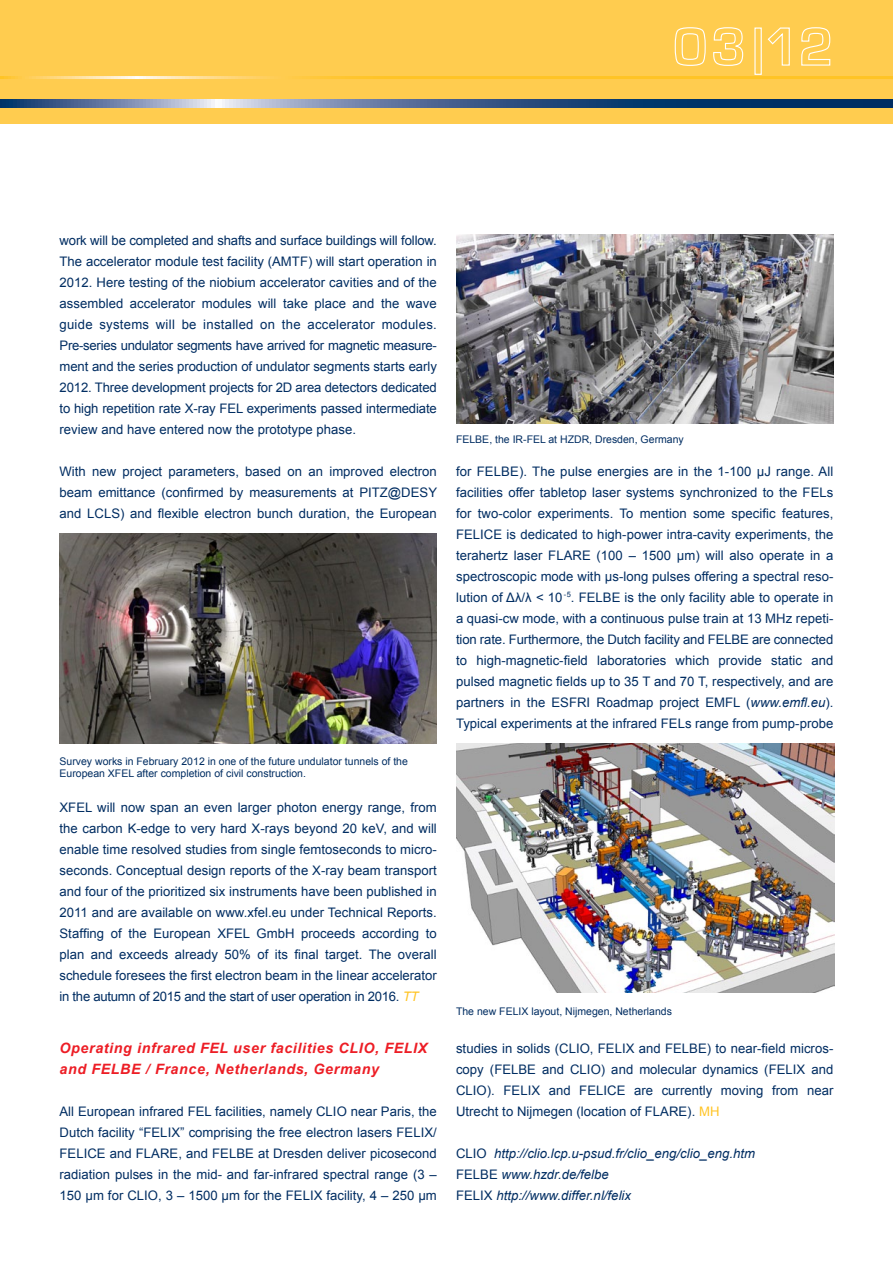
<style>
.page{position:relative;width:893px;height:1263px;background:#fff}
.page>*{position:absolute;margin:0;border:0;box-sizing:border-box;transform-origin:0 0}
.t1{font:italic 700 14.25px/21px "Arial";letter-spacing:.045em;color:#ed1d25}
.t2{font:13.2px/21px "Arial";letter-spacing:.005em;color:#002d62;text-align:justify}
.t3{font:italic 13.2px/21px "Arial";letter-spacing:.005em;color:#002d62}
.t4{font:10.5px/12px "Arial";color:#002d62}
.s1{font-style:italic;color:#ffc425}
.s2{font-style:italic}
.s3{color:#ffc425}
.s4{font-style:normal}
</style>
<div class="page">
<img style="left:457px;top:744px;width:377px;height:249px">
<img style="left:60px;top:534px;width:377px;height:210px">
<div style="left:0;top:0;width:893px;height:123px;background:#ffcc4f"></div>
<hr style="left:0;top:76px;width:893px;height:3px;background:#fff">
<svg style="left:0;top:100px;width:893px;height:8px;background:#476690"></svg>
<svg style="left:674px;top:27px;width:32px;height:39px"></svg>
<svg style="left:713px;top:27px;width:31px;height:39px"></svg>
<div style="left:754px;top:28px;width:8px;height:47px;border:1px solid #fff"></div>
<svg style="left:767px;top:27px;width:23px;height:39px"></svg>
<svg style="left:801px;top:27px;width:30px;height:39px"></svg>
<img style="left:456px;top:234px;width:377px;height:189px">
<p class="t2" style="left:60px;top:230px;width:379px">work will be completed and shafts and surface buildings will follow.<br>The accelerator module test facility (AMTF) will start operation in 2012. Here testing of the niobium accelerator cavities and of the assembled accelerator modules will take place and the wave guide systems will be installed on the accelerator modules.<br>Pre-series undulator segments have arrived for magnetic measure&shy;ment and the series production of undulator segments starts early 2012. Three development projects for 2D area detectors dedicated to high repetition rate X-ray FEL experiments passed intermediate review and have entered now the prototype phase.</p>
<p class="t2" style="left:60px;top:461px;width:379px">With new project parameters, based on an improved electron beam emittance (confirmed by measurements at PITZ@DESY and LCLS) and flexible electron bunch duration, the European</p>
<p class="t4" style="left:60px;top:756px;width:350px">Survey works in February 2012 in one of the future undulator tunnels of the<br>European XFEL after completion of civil construction.</p>
<p class="t2" style="left:60px;top:797px;width:379px">XFEL will now span an even larger photon energy range, from the carbon K-edge to very hard X-rays beyond 20 keV, and will enable time resolved studies from single femtoseconds to micro&shy;seconds. Conceptual design reports of the X-ray beam transport and four of the prioritized six instruments have been published in 2011 and are available on www.xfel.eu under Technical Reports.<br>Staffing of the European XFEL GmbH proceeds according to plan and exceeds already 50% of its final target. The overall schedule foresees the first electron beam in the linear accelerator in the autumn of 2015 and the start of user operation in 2016. <span class="s1">TT</span></p>
<p class="t1" style="left:60px;top:1038px;width:369px">Operating infrared FEL user facilities CLIO, FELIX and FELBE / France, Netherlands, Germany</p>
<p class="t2" style="left:60px;top:1101px;width:379px">All European infrared FEL facilities, namely CLIO near Paris, the Dutch facility “FELIX” comprising the free electron lasers FELIX/ FELICE and FLARE, and FELBE at Dresden deliver picosecond radiation pulses in the mid- and far-infrared spectral range (3 – 150 µm for CLIO, 3 – 1500 µm for the FELIX facility, 4 – 250 µm</p>
<p class="t4" style="left:456px;top:434px;width:229px">FELBE, the IR-FEL at HZDR, Dresden, Germany</p>
<p class="t2" style="left:456px;top:461px;width:379px">for FELBE). The pulse energies are in the 1-100 µJ range. All facilities offer tabletop laser systems synchronized to the FELs for two-color experiments. To mention some specific features, FELICE is dedicated to high-power intra-cavity experiments, the terahertz laser FLARE (100 – 1500 µm) will also operate in a spectroscopic mode with µs-long pulses offering a spectral reso&shy;lution of Δλ/λ &lt; 10 <sup>-5</sup>. FELBE is the only facility able to operate in a quasi-cw mode, with a continuous pulse train at 13 MHz repeti&shy;tion rate. Furthermore, the Dutch facility and FELBE are connected to high-magnetic-field laboratories which provide static and pulsed magnetic fields up to 35 T and 70 T, respectively, and are partners in the ESFRI Roadmap project EMFL (<span class="s2">www.emfl.eu</span>).<br>Typical experiments at the infrared FELs range from pump-probe</p>
<p class="t4" style="left:456px;top:1005px;width:217px">The new FELIX layout, Nijmegen, Netherlands</p>
<p class="t2" style="left:456px;top:1038px;width:379px">studies in solids (CLIO, FELIX and FELBE) to near-field micros&shy;copy (FELBE and CLIO) and molecular dynamics (FELIX and CLIO). FELIX and FELICE are currently moving from near Utrecht to Nijmegen (location of FLARE). <span class="s3">MH</span></p>
<p class="t3" style="left:456px;top:1143px;width:300px"><span class="s4">CLIO</span> http://clio.lcp.u-psud.fr/clio_eng/clio_eng.htm<br><span class="s4">FELBE</span> www.hzdr.de/felbe<br><span class="s4">FELIX</span> http://www.differ.nl/felix</p>
</div>
